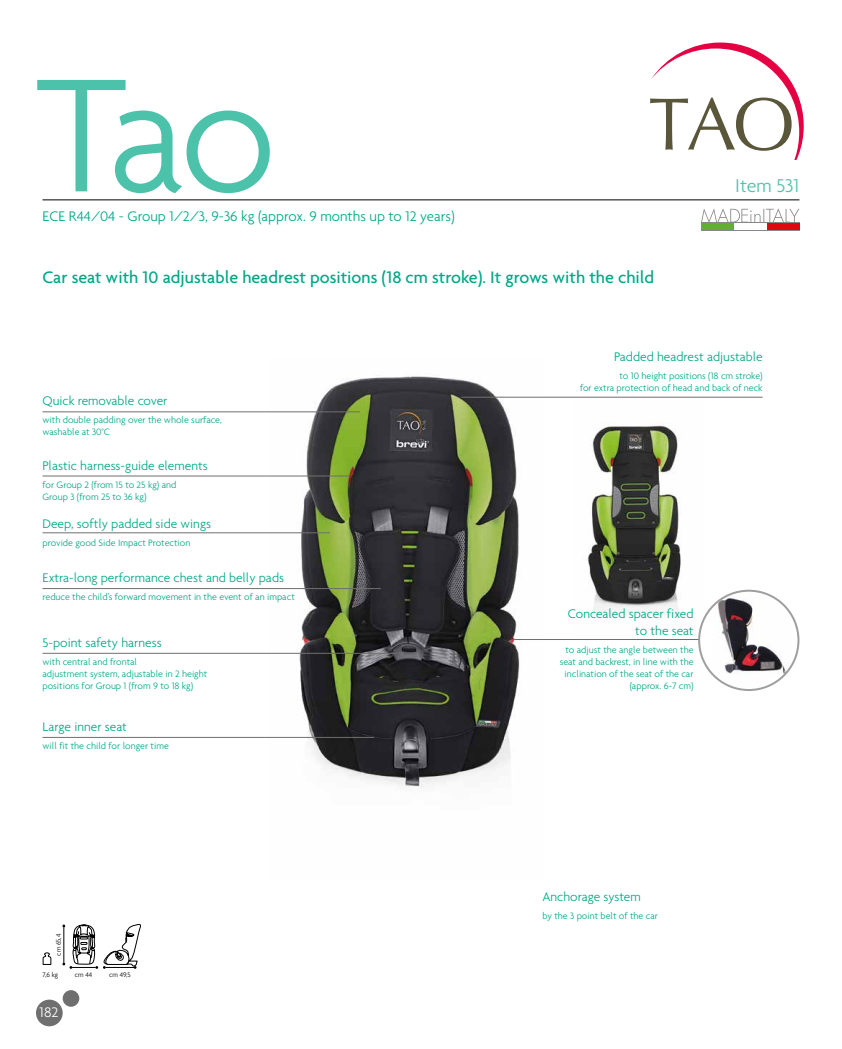
<style>
.page{position:relative;width:842px;height:1049px;background:#fff}
.page>*{position:absolute;margin:0;border:0;box-sizing:border-box;transform-origin:0 0}
.t1{font:300 174.6px "Agenda";color:#4dc2ab}
.t2{font:300 20px "Agenda";color:#4dc2ab}
.t3{font:500 18px "Agenda";color:#00a887}
.t4{font:300 15px "Agenda";color:#00a887}
.t5{font:300 15px "Agenda";color:#fff}
.t6{font:300 13.5px/16.2px "Agenda";color:#00a887;text-align:right}
.t7{font:300 10px/12px "Agenda";color:#00a887}
.t8{font:300 7.2px "Agenda";color:#000}
</style>
<div class="page">
<div style="left:36px;top:999px;width:27px;height:27px;background:#706f6f;border-radius:50%"></div>
<div style="left:63px;top:990px;width:16px;height:17px;background:#706f6f;border-radius:50%"></div>
<img style="left:269px;top:376px;width:275px;height:412px">
<img style="left:587px;top:422px;width:115px;height:211px">
<hr style="left:43px;top:200px;width:756px;height:1px;background:#000">
<hr style="left:514px;top:639px;width:268px;height:1px;background:#706f6f">
<hr style="left:43px;top:476px;width:307px;height:1px;background:#706f6f">
<hr style="left:461px;top:397px;width:302px;height:1px;background:#706f6f">
<hr style="left:43px;top:411px;width:317px;height:1px;background:#706f6f">
<hr style="left:43px;top:532px;width:287px;height:1px;background:#706f6f">
<hr style="left:43px;top:588px;width:338px;height:1px;background:#706f6f">
<hr style="left:43px;top:653px;width:360px;height:1px;background:#706f6f">
<hr style="left:43px;top:737px;width:331px;height:1px;background:#706f6f">
<div style="left:699px;top:591px;width:99px;height:99px;background:#fff;border-radius:50%"></div>
<img style="left:713px;top:593px;width:78px;height:97px">
<div style="left:698px;top:590px;width:101px;height:101px;border:2px solid #9f9f9f;border-radius:50%"></div>
<svg style="left:43px;top:952px;width:8px;height:13px"></svg>
<svg style="left:62px;top:924px;width:79px;height:45px"></svg>
<svg style="left:650px;top:43px;width:154px;height:117px"></svg>
<div style="left:701px;top:222px;width:33px;height:8px;background:#67ad2f"></div>
<div style="left:767px;top:222px;width:32px;height:8px;background:#e30613"></div>
<hr style="left:701px;top:230px;width:98px;height:1px;background:#878787">
<svg style="left:701px;top:208px;width:98px;height:15px"></svg>
<h1 class="t1" style="left:36px;top:33px;width:242px">Tao</h1>
<h3 class="t4" style="left:43px;top:208px;width:414px">ECE R44/04 - Group 1/2/3, 9-36 kg (approx. 9 months up to 12 years)</h3>
<h3 class="t3" style="left:43px;top:266px;width:613px">Car seat with 10 adjustable headrest positions (18 cm stroke). It grows with the child</h3>
<h2 class="t2" style="left:735px;top:173px;width:66px">Item 531</h2>
<h3 class="t6" style="left:43px;top:392px;width:127px">Quick removable cover</h3>
<p class="t7" style="left:43px;top:414px;width:181px">with double padding over the whole surface, washable at 30°C</p>
<h3 class="t6" style="left:43px;top:457px;width:167px">Plastic harness-guide elements</h3>
<p class="t7" style="left:43px;top:478px;width:135px">for Group 2 (from 15 to 25 kg) and<br>Group 3 (from 25 to 36 kg)</p>
<h3 class="t6" style="left:43px;top:515px;width:170px">Deep, softly padded side wings</h3>
<p class="t7" style="left:43px;top:536px;width:149px">provide good Side Impact Protection</p>
<h3 class="t6" style="left:43px;top:570px;width:243px">Extra-long performance chest and belly pads</h3>
<p class="t7" style="left:43px;top:591px;width:254px">reduce the child’s forward movement in the event of an impact</p>
<h3 class="t6" style="left:43px;top:634px;width:121px">5-point safety harness</h3>
<p class="t7" style="left:43px;top:655px;width:166px">with central and frontal<br>adjustment system, adjustable in 2 height positions for Group 1 (from 9 to 18 kg)</p>
<h3 class="t6" style="left:43px;top:718px;width:86px">Large inner seat</h3>
<p class="t7" style="left:43px;top:740px;width:128px">will fit the child for longer time</p>
<p class="t8" style="left:54px;top:956px;width:23px;rotate:-90deg">cm 65,4</p>
<p class="t8" style="left:43px;top:970px;width:17px">7,6 kg</p>
<p class="t8" style="left:75px;top:970px;width:19px">cm 44</p>
<p class="t8" style="left:109px;top:970px;width:23px">cm 49,5</p>
<h3 class="t5" style="left:40px;top:1003px;width:20px">182</h3>
<h3 class="t6" style="left:614px;top:348px;width:150px">Padded headrest adjustable</h3>
<p class="t7" style="left:580px;top:370px;width:184px;text-align:right">to 10 height positions (18 cm stroke)<br>for extra protection of head and back of neck</p>
<h3 class="t6" style="left:568px;top:606px;width:127px">Concealed spacer fixed to the seat</h3>
<p class="t7" style="left:560px;top:643px;width:135px;text-align:right">to adjust the angle between the seat and backrest, in line with the inclination of the seat of the car (approx. 6-7 cm)</p>
<h3 class="t6" style="left:542px;top:888px;width:100px">Anchorage system</h3>
<p class="t7" style="left:542px;top:910px;width:117px">by the 3 point belt of the car</p>
</div>
